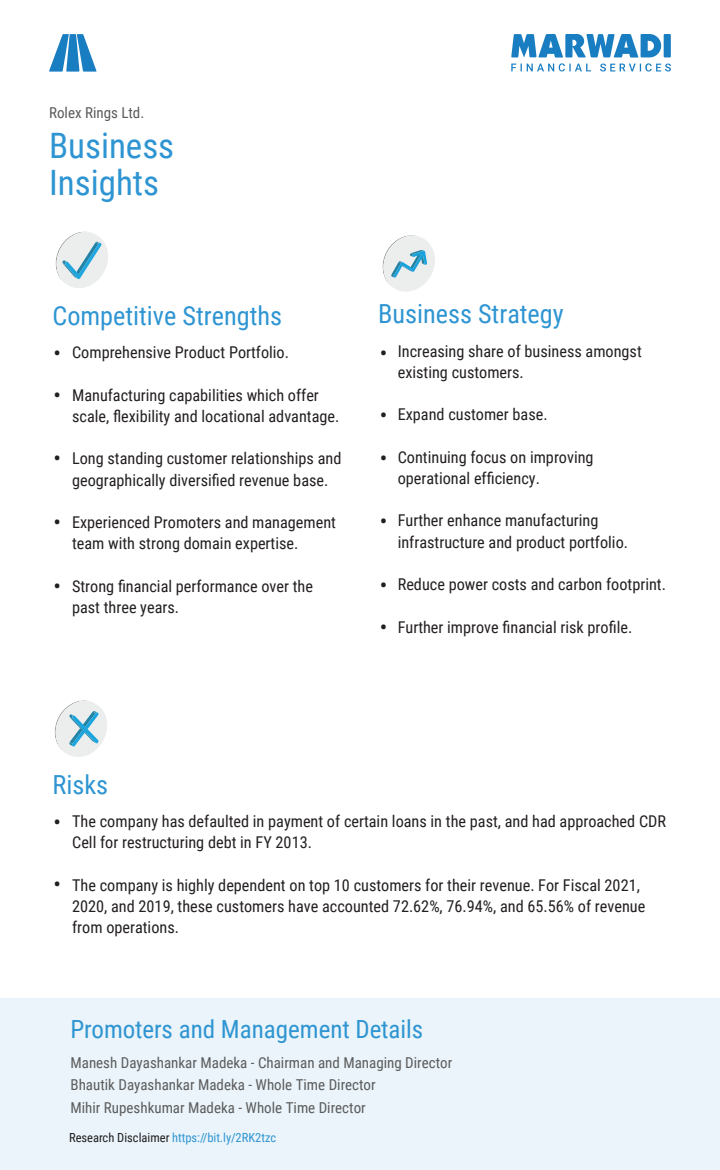
<style>
.page{position:relative;width:720px;height:1170px;background:#fff}
.page>*{position:absolute;margin:0;border:0;box-sizing:border-box;transform-origin:0 0}
.t1{font:35px/37.5px "Roboto Condensed";color:#2e95d2}
.t2{font:26.25px "Roboto Condensed";color:#2e95d2}
.t3{font:25px "Roboto Condensed";color:#2e95d2}
.t4{font:22.5px/42.5px "Roboto";color:#231f20}
.t5{font:16.25px/21.2px "Roboto Condensed";color:#231f20}
.t6{font:15px/22.5px "Roboto Condensed";color:#5b5b5c}
.t7{font:12.5px "Roboto Condensed";color:#3095d2}
.s1{color:#201d1e}
</style>
<div class="page">
<div style="left:0;top:998px;width:720px;height:172px;background:#eaf4fa"></div>
<svg style="left:56px;top:232px;width:52px;height:56px"></svg>
<svg style="left:55px;top:700px;width:52px;height:57px"></svg>
<svg style="left:382px;top:235px;width:53px;height:57px"></svg>
<svg style="left:511px;top:34px;width:160px;height:38px"></svg>
<svg style="left:49px;top:34px;width:48px;height:38px"></svg>
<p class="t6" style="left:49px;top:101px;width:97px">Rolex Rings Ltd.</p>
<h1 class="t1" style="left:49px;top:125px;width:127px">Business<br>Insights</h1>
<h2 class="t2" style="left:52px;top:297px;width:231px">Competitive Strengths</h2>
<h2 class="t2" style="left:378px;top:296px;width:187px">Business Strategy</h2>
<h3 class="t4" style="left:53px;top:331px;width:9px">• •</h3>
<h3 class="t4" style="left:53px;top:436px;width:9px">•</h3>
<h3 class="t4" style="left:53px;top:500px;width:9px">•</h3>
<h3 class="t4" style="left:53px;top:564px;width:9px">•</h3>
<p class="t5" style="left:72px;top:341px;width:218px">Comprehensive Product Portfolio.</p>
<p class="t5" style="left:72px;top:384px;width:269px">Manufacturing capabilities which offer scale, flexibility and locational advantage.</p>
<p class="t5" style="left:72px;top:447px;width:271px">Long standing customer relationships and geographically diversified revenue base.</p>
<p class="t5" style="left:72px;top:511px;width:265px">Experienced Promoters and management team with strong domain expertise.</p>
<p class="t5" style="left:72px;top:575px;width:242px">Strong financial performance over the past three years.</p>
<h3 class="t4" style="left:380px;top:331px;width:9px">•</h3>
<h3 class="t4" style="left:380px;top:393px;width:9px">• •</h3>
<h3 class="t4" style="left:380px;top:499px;width:9px">•</h3>
<h3 class="t4" style="left:380px;top:563px;width:9px">• •</h3>
<p class="t5" style="left:398px;top:339px;width:246px">Increasing share of business amongst existing customers.</p>
<p class="t5" style="left:398px;top:403px;width:151px">Expand customer base.</p>
<p class="t5" style="left:398px;top:446px;width:197px">Continuing focus on improving operational efficiency.</p>
<p class="t5" style="left:398px;top:509px;width:232px">Further enhance manufacturing infrastructure and product portfolio.</p>
<p class="t5" style="left:398px;top:573px;width:270px">Reduce power costs and carbon footprint.</p>
<p class="t5" style="left:398px;top:616px;width:236px">Further improve financial risk profile.</p>
<h2 class="t2" style="left:53px;top:766px;width:57px">Risks</h2>
<h3 class="t4" style="left:53px;top:800px;width:9px">•</h3>
<h3 class="t4" style="left:53px;top:862px;width:9px">•</h3>
<p class="t5" style="left:72px;top:810px;width:596px">The company has defaulted in payment of certain loans in the past, and had approached CDR<br>Cell for restructuring debt in FY 2013.</p>
<p class="t5" style="left:72px;top:874px;width:575px">The company is highly dependent on top 10 customers for their revenue. For Fiscal 2021,<br>2020, and 2019, these customers have accounted 72.62%, 76.94%, and 65.56% of revenue from operations.</p>
<h3 class="t3" style="left:71px;top:1011px;width:354px">Promoters and Management Details</h3>
<p class="t6" style="left:71px;top:1051px;width:383px">Manesh Dayashankar Madeka - Chairman and Managing Director<br>Bhautik Dayashankar Madeka - Whole Time Director<br>Mihir Rupeshkumar Madeka - Whole Time Director</p>
<p class="t7" style="left:69px;top:1129px;width:208px"><span class="s1">Research Disclaimer</span> https://bit.ly/2RK2tzc</p>
</div>
